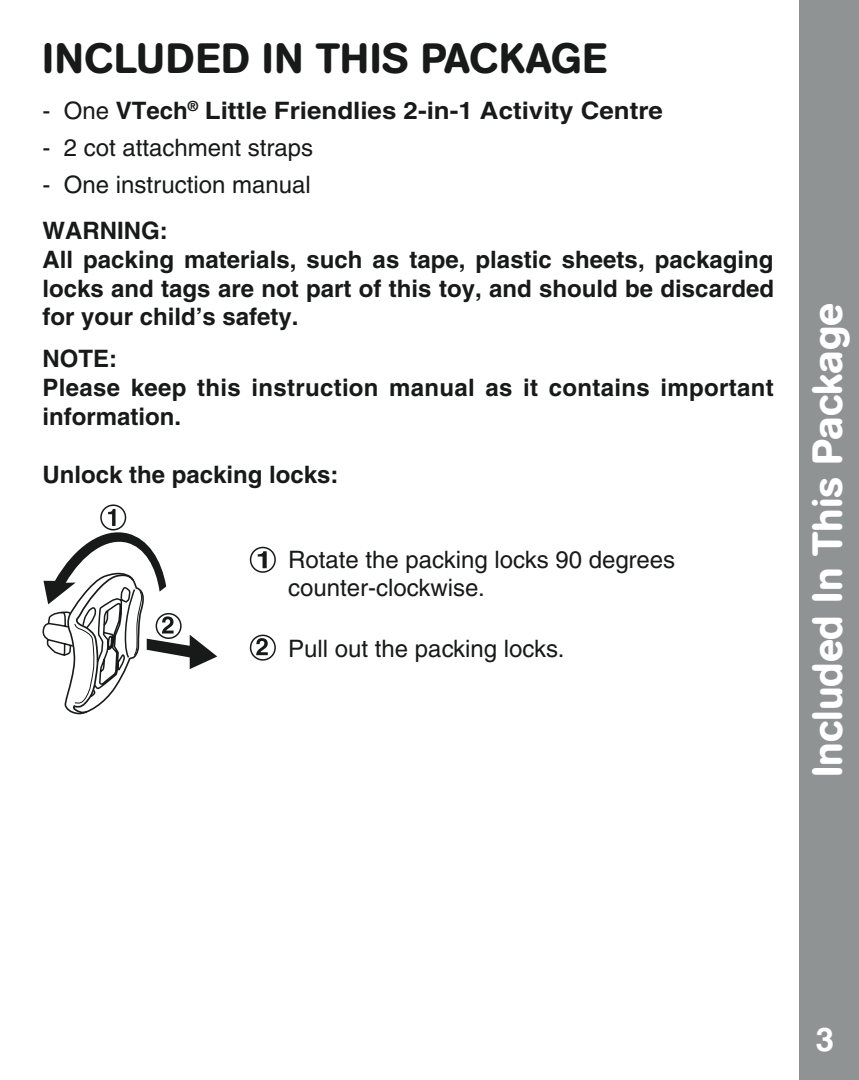
<style>
.page{position:relative;width:859px;height:1080px;background:#fff}
.page>*{position:absolute;margin:0;border:0;box-sizing:border-box;transform-origin:0 0}
.t1{font:500 42px "AG Book Rounded";letter-spacing:.02em;color:#171a19}
.t2{font:500 42px "AG Book Rounded";color:#fff}
.t3{font:700 33px "Helvetica";color:#fff}
.t4{font:700 24px/28.8px "Helvetica";color:#171a19}
.t5{font:500 24px/28.8px "Helvetica";color:#171a19}
.s1{font-weight:500}
</style>
<div class="page">
<div style="left:800px;top:0;width:59px;height:1080px;background:#8f9394"></div>
<div style="left:100px;top:504px;width:26px;height:26px;border:2px solid #171a19;border-radius:50%"></div>
<svg style="left:43px;top:509px;width:174px;height:206px"></svg>
<div style="left:156px;top:613px;width:26px;height:26px;border:2px solid #171a19;border-radius:50%"></div>
<div style="left:250px;top:547px;width:26px;height:26px;border:2px solid #171a19;border-radius:50%"></div>
<svg style="left:258px;top:551px;width:9px;height:17px"></svg>
<svg style="left:256px;top:638px;width:12px;height:17px"></svg>
<div style="left:250px;top:635px;width:26px;height:26px;border:2px solid #171a19;border-radius:50%"></div>
<h1 class="t1" style="left:42px;top:34px;width:566px">INCLUDED IN THIS PACKAGE</h1>
<p class="t4" style="left:42px;top:95px;width:622px"><span class="s1">- One</span> VTech<sup>®</sup> Little Friendlies 2-in-1 Activity Centre</p>
<p class="t5" style="left:42px;top:133px;width:272px">- 2 cot attachment straps</p>
<p class="t5" style="left:42px;top:170px;width:270px">- One instruction manual</p>
<p class="t4" style="left:42px;top:216px;width:733px">WARNING:<br>All packing materials, such as tape, plastic sheets, packaging locks and tags are not part of this toy, and should be discarded for your child’s safety.</p>
<p class="t4" style="left:42px;top:344px;width:733px">NOTE:<br>Please keep this instruction manual as it contains important information.</p>
<p class="t4" style="left:42px;top:460px;width:298px">Unlock the packing locks:</p>
<p class="t5" style="left:288px;top:545px;width:388px">Rotate the packing locks 90 degrees counter-clockwise.</p>
<p class="t5" style="left:288px;top:634px;width:278px">Pull out the packing locks.</p>
<h1 class="t2" style="left:803px;top:777px;width:475px;rotate:-90deg">Included In This Package</h1>
<h2 class="t3" style="left:814px;top:1020px;width:20px">3</h2>
</div>
